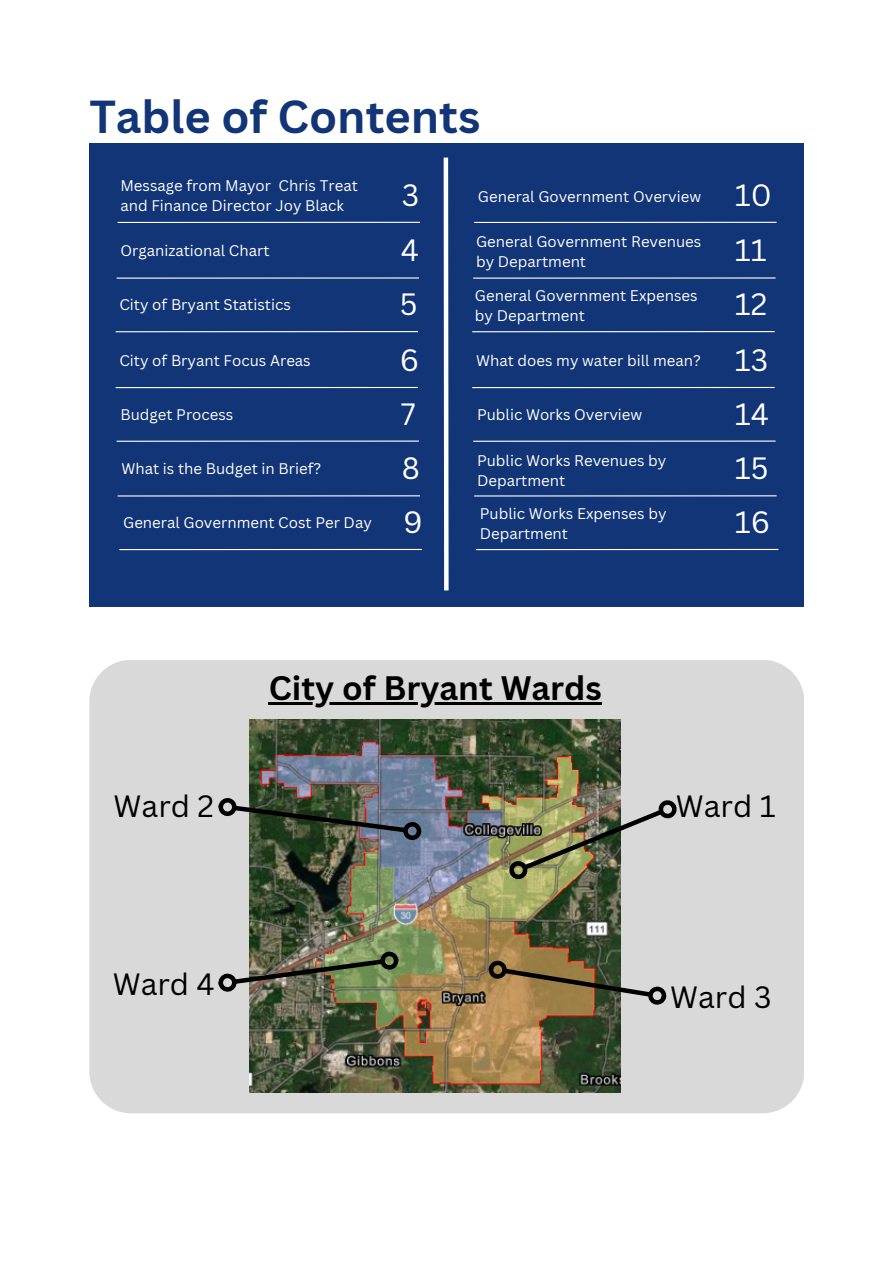
<style>
.page{position:relative;width:894px;height:1264px;background:#fff}
.page>*{position:absolute;margin:0;border:0;box-sizing:border-box;transform-origin:0 0}
.t1{font:700 45px "Canva Sans";color:#113576}
.t2{font:700 33px "Canva Sans";color:#000}
.t3{font:30px "Canva Sans";color:#fff}
.t4{font:30px "Canva Sans";color:#000}
.t5{font:15px/20.2px "Canva Sans";color:#fff}
</style>
<div class="page">
<div style="left:89px;top:143px;width:715px;height:463px;background:#113576"></div>
<div style="left:89px;top:660px;width:714px;height:453px;background:#d9d9d9"></div>
<img style="left:250px;top:719px;width:370px;height:373px">
<img style="left:503px;top:794px;width:179px;height:90px">
<svg style="left:484px;top:956px;width:186px;height:52px;background:#8f7f5f"></svg>
<svg style="left:215px;top:794px;width:210px;height:49px;background:#58635b"></svg>
<img style="left:215px;top:948px;width:187px;height:47px">
<hr style="left:269px;top:702px;width:332px;height:2px;background:#000">
<svg style="left:443px;top:157px;width:6px;height:434px;background:#c3ccdc"></svg>
<hr style="left:117px;top:222px;width:303px;height:1px;background:#fff">
<hr style="left:117px;top:277px;width:302px;height:2px;background:#fff">
<hr style="left:116px;top:331px;width:302px;height:1px;background:#fff">
<hr style="left:116px;top:387px;width:302px;height:1px;background:#fff">
<hr style="left:117px;top:440px;width:302px;height:2px;background:#fff">
<hr style="left:117px;top:495px;width:303px;height:1px;background:#fff">
<hr style="left:119px;top:549px;width:302px;height:1px;background:#fff">
<hr style="left:474px;top:222px;width:302px;height:1px;background:#fff">
<hr style="left:473px;top:277px;width:302px;height:2px;background:#fff">
<hr style="left:472px;top:331px;width:302px;height:1px;background:#fff">
<hr style="left:472px;top:387px;width:302px;height:1px;background:#fff">
<hr style="left:473px;top:440px;width:302px;height:2px;background:#fff">
<hr style="left:474px;top:495px;width:302px;height:1px;background:#fff">
<hr style="left:476px;top:549px;width:302px;height:1px;background:#fff">
<p class="t1" style="left:89px;top:85px;width:392px">Table of Contents</p>
<p class="t5" style="left:120px;top:175px;width:239px">Message from Mayor Chris Treat and Finance Director Joy Black</p>
<p class="t3" style="left:401px;top:174px;width:19px">3</p>
<p class="t5" style="left:120px;top:240px;width:150px">Organizational Chart</p>
<p class="t3" style="left:400px;top:229px;width:20px">4</p>
<p class="t5" style="left:119px;top:294px;width:173px">City of Bryant Statistics</p>
<p class="t3" style="left:399px;top:283px;width:19px">5</p>
<p class="t5" style="left:119px;top:350px;width:193px">City of Bryant Focus Areas</p>
<p class="t3" style="left:399px;top:339px;width:21px">6</p>
<p class="t5" style="left:120px;top:403px;width:114px">Budget Process</p>
<p class="t3" style="left:400px;top:392px;width:16px">7</p>
<p class="t5" style="left:121px;top:458px;width:201px">What is the Budget in Brief?</p>
<p class="t3" style="left:401px;top:447px;width:20px">8</p>
<p class="t5" style="left:123px;top:512px;width:250px">General Government Cost Per Day</p>
<p class="t3" style="left:403px;top:501px;width:21px">9</p>
<p class="t5" style="left:478px;top:186px;width:225px">General Government Overview</p>
<p class="t3" style="left:734px;top:174px;width:39px">10</p>
<p class="t5" style="left:476px;top:231px;width:227px">General Government Revenues by Department</p>
<p class="t3" style="left:734px;top:229px;width:33px">11</p>
<p class="t5" style="left:475px;top:285px;width:224px">General Government Expenses by Department</p>
<p class="t3" style="left:734px;top:283px;width:34px">12</p>
<p class="t5" style="left:476px;top:350px;width:226px">What does my water bill mean?</p>
<p class="t3" style="left:734px;top:339px;width:35px">13</p>
<h2 class="t5" style="left:477px;top:403px;width:167px">Public Works Overview</h2>
<p class="t3" style="left:734px;top:392px;width:36px">14</p>
<h3 class="t5" style="left:477px;top:450px;width:191px">Public Works Revenues by<br>Department</h3>
<h3 class="t3" style="left:734px;top:447px;width:35px">15</h3>
<h3 class="t5" style="left:479px;top:502px;width:188px">Public Works Expenses by<br>Department</h3>
<h3 class="t3" style="left:734px;top:501px;width:37px">16</h3>
<p class="t2" style="left:269px;top:664px;width:334px">City of Bryant Wards</p>
<p class="t4" style="left:114px;top:784px;width:102px">Ward 2</p>
<p class="t4" style="left:675px;top:784px;width:101px">Ward 1</p>
<p class="t4" style="left:113px;top:962px;width:103px">Ward 4</p>
<p class="t4" style="left:670px;top:975px;width:103px">Ward 3</p>
</div>
